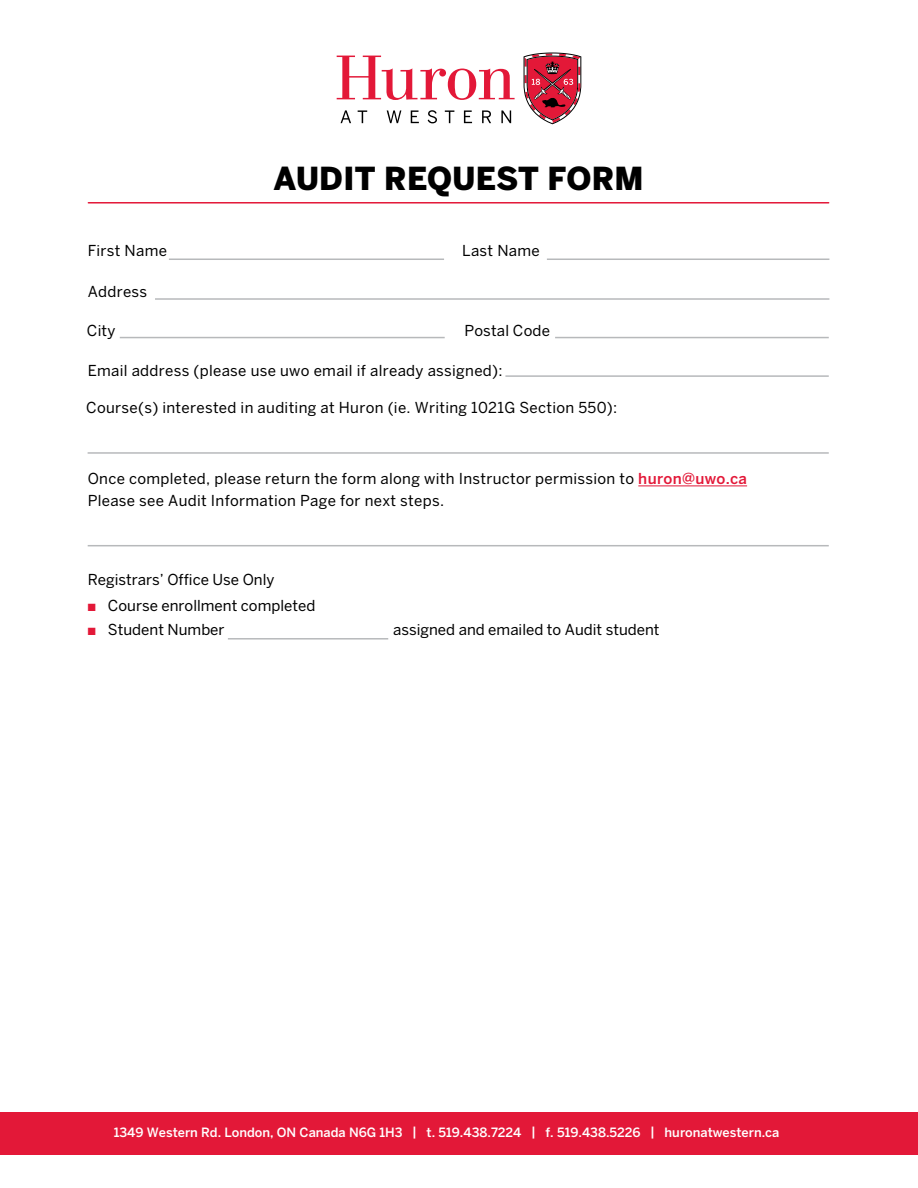
<style>
.page{position:relative;width:918px;height:1188px;background:#fff}
.page>*{position:absolute;margin:0;border:0;box-sizing:border-box;transform-origin:0 0}
.Body_-_Benton{font:900 31.5px "Benton Sans";letter-spacing:.01em;color:#000}
.P_-_Body_Copy{font:15px/22.5px "Benton Sans";letter-spacing:.02em;color:#000}
.P_-_Body_Copy-2{font:15px "Benton Sans";color:#000}
.Body_Copy{font:500 12.75px "Benton Sans";color:#fff}
.s1{font-weight:500;color:#e31838}
.s2{color:#e31838}
</style>
<div class="page">
<svg style="left:337px;top:56px;width:178px;height:44px"></svg>
<svg style="left:524px;top:53px;width:57px;height:71px"></svg>
<svg style="left:341px;top:110px;width:10px;height:13px"></svg>
<svg style="left:358px;top:110px;width:9px;height:13px"></svg>
<svg style="left:387px;top:110px;width:14px;height:13px"></svg>
<svg style="left:411px;top:110px;width:8px;height:13px"></svg>
<svg style="left:428px;top:110px;width:9px;height:13px"></svg>
<svg style="left:445px;top:110px;width:9px;height:13px"></svg>
<svg style="left:464px;top:110px;width:8px;height:13px"></svg>
<svg style="left:482px;top:110px;width:9px;height:13px"></svg>
<svg style="left:501px;top:110px;width:10px;height:13px"></svg>
<hr style="left:88px;top:202px;width:741px;height:2px;background:#e31838">
<hr style="left:169px;top:259px;width:275px;height:1px;background:#b7b9bb">
<hr style="left:155px;top:298px;width:674px;height:2px;background:#b7b9bb">
<hr style="left:120px;top:337px;width:325px;height:1px;background:#b7b9bb">
<hr style="left:555px;top:337px;width:274px;height:1px;background:#b7b9bb">
<hr style="left:88px;top:545px;width:741px;height:1px;background:#b7b9bb">
<hr style="left:88px;top:452px;width:741px;height:2px;background:#b7b9bb">
<hr style="left:228px;top:638px;width:160px;height:2px;background:#b7b9bb">
<hr style="left:505px;top:375px;width:324px;height:2px;background:#b7b9bb">
<hr style="left:547px;top:259px;width:282px;height:1px;background:#b7b9bb">
<hr style="left:638px;top:486px;width:109px;height:1px;background:#e31838">
<div style="left:0;top:1112px;width:918px;height:42px;background:#e31838"></div>
<p class="Body_-_Benton" style="left:273px;top:160px;width:372px">AUDIT REQUEST FORM</p>
<p class="P_-_Body_Copy" style="left:88px;top:239px;width:81px">First Name</p>
<p class="P_-_Body_Copy" style="left:462px;top:239px;width:79px">Last Name</p>
<p class="P_-_Body_Copy" style="left:88px;top:280px;width:61px">Address</p>
<p class="P_-_Body_Copy" style="left:87px;top:319px;width:30px">City</p>
<p class="P_-_Body_Copy" style="left:465px;top:319px;width:87px">Postal Code</p>
<p class="P_-_Body_Copy" style="left:88px;top:359px;width:416px">Email address (please use uwo email if already assigned):</p>
<p class="P_-_Body_Copy" style="left:86px;top:396px;width:533px">Course(s) interested in auditing at Huron (ie. Writing 1021G Section 550):</p>
<p class="P_-_Body_Copy" style="left:88px;top:467px;width:661px">Once completed, please return the form along with Instructor permission to <span class="s1">huron@uwo.ca<br></span>Please see Audit Information Page for next steps.</p>
<p class="P_-_Body_Copy-2" style="left:88px;top:571px;width:188px">Registrars’ Office Use Only</p>
<p class="P_-_Body_Copy-2" style="left:88px;top:597px;width:229px"><span class="s2">■</span> Course enrollment completed</p>
<p class="P_-_Body_Copy-2" style="left:88px;top:621px;width:138px"><span class="s2">■</span> Student Number</p>
<p class="P_-_Body_Copy-2" style="left:393px;top:621px;width:268px">assigned and emailed to Audit student</p>
<p class="Body_Copy" style="left:114px;top:1125px;width:667px">1349 Western Rd. London, ON Canada N6G 1H3 | t. 519.438.7224 | f. 519.438.5226 | huronatwestern.ca</p>
</div>
